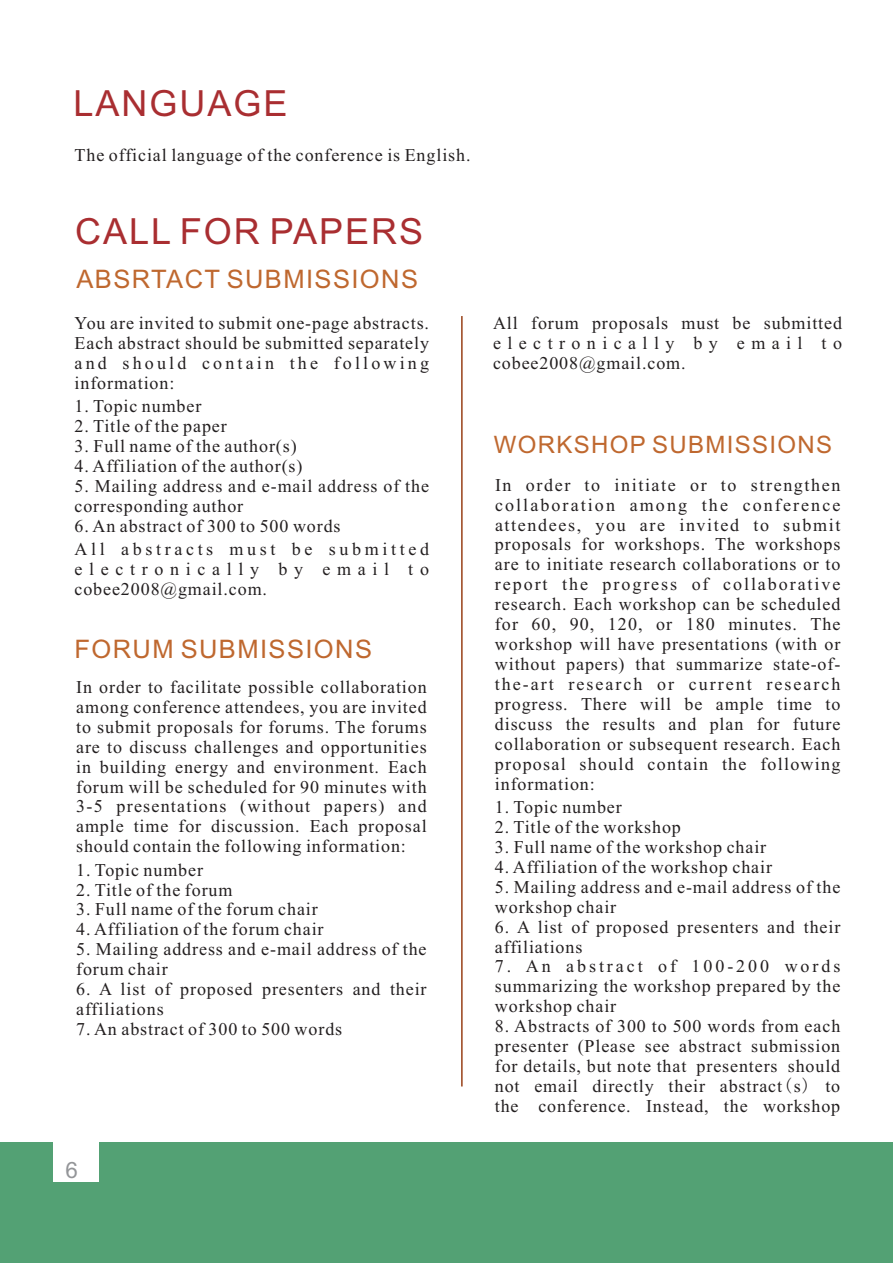
<style>
.page{position:relative;width:893px;height:1263px;background:#fff}
.page>*{position:absolute;margin:0;border:0;box-sizing:border-box;transform-origin:0 0}
.t1{font:36px "Arial";letter-spacing:.055em;color:#a92e31}
.t2{font:25.5px "Arial";letter-spacing:.055em;color:#bf682f}
.t3{font:24px "Arial";letter-spacing:.055em;color:#bf682f}
.t4{font:22.5px "Arial";color:#939598}
.t5{font:18px/20px "Times New Roman";letter-spacing:.05em;color:#231f20;text-align:justify}
.t6{font:18px/23.2px "Times New Roman";letter-spacing:.205em;color:#231f20}
.t7{font:18px/20px "Times New Roman";letter-spacing:.37em;color:#231f20}
.s1{font-family:"Sim Sun"}
</style>
<div class="page">
<hr style="left:461px;top:316px;width:2px;height:770px;background:#a45732">
<div style="left:0;top:1142px;width:893px;height:121px;background:#53a174"></div>
<div style="left:53px;top:1112px;width:45px;height:69px;background:#fff"></div>
<h1 class="t1" style="left:74px;top:90px;width:216px">LANGUAGE</h1>
<p class="t5" style="left:75px;top:147px;width:397px">The official language of the conference is English.</p>
<h1 class="t1" style="left:75px;top:218px;width:350px">CALL FOR PAPERS</h1>
<h2 class="t2" style="left:76px;top:270px;width:343px">ABSRTACT SUBMISSIONS</h2>
<p class="t5" style="left:75px;top:315px;width:356px">You are invited to submit one-page abstracts.<br>Each abstract should be submitted separately and should contain the following information:</p>
<p class="t5" style="left:75px;top:398px;width:128px">1. Topic number</p>
<p class="t5" style="left:75px;top:418px;width:154px">2. Title of the paper</p>
<p class="t5" style="left:75px;top:437px;width:224px">3. Full name of the author(s)</p>
<p class="t5" style="left:75px;top:457px;width:229px">4. Affiliation of the author(s)</p>
<p class="t5" style="left:75px;top:477px;width:356px">5. Mailing address and e-mail address of the corresponding author</p>
<p class="t6" style="left:75px;top:516px;width:356px">6. An abstract of 300 to 500 words<br>All abstracts must be submitted</p>
<p class="t7" style="left:74px;top:560px;width:356px">electronically by email to cobee2008@gmail.com.</p>
<h2 class="t2" style="left:74px;top:639px;width:299px">FORUM SUBMISSIONS</h2>
<p class="t5" style="left:76px;top:678px;width:352px">In order to facilitate possible collaboration among conference attendees, you are invited to submit proposals for forums. The forums are to discuss challenges and opportunities in building energy and environment. Each forum will be scheduled for 90 minutes with 3-5 presentations (without papers) and ample time for discussion. Each proposal should contain the following information:</p>
<p class="t5" style="left:76px;top:861px;width:128px">1. Topic number</p>
<p class="t5" style="left:76px;top:881px;width:158px">2. Title of the forum</p>
<p class="t5" style="left:76px;top:901px;width:243px">3. Full name of the forum chair</p>
<p class="t5" style="left:76px;top:921px;width:249px">4. Affiliation of the forum chair</p>
<p class="t5" style="left:76px;top:941px;width:352px">5. Mailing address and e-mail address of the forum chair</p>
<p class="t5" style="left:76px;top:981px;width:352px">6. A list of proposed presenters and their affiliations</p>
<p class="t5" style="left:76px;top:1021px;width:268px">7. An abstract of 300 to 500 words</p>
<p class="t4" style="left:65px;top:1161px;width:14px">6</p>
<p class="t5" style="left:493px;top:315px;width:350px">All forum proposals must be submitted electronically by email to cobee2008@gmail.com.</p>
<h3 class="t3" style="left:494px;top:435px;width:340px">WORKSHOP SUBMISSIONS</h3>
<p class="t5" style="left:495px;top:476px;width:347px">In order to initiate or to strengthen collaboration among the conference attendees, you are invited to submit proposals for workshops. The workshops are to initiate research collaborations or to report the progress of collaborative research. Each workshop can be scheduled for 60, 90, 120, or 180 minutes. The workshop will have presentations (with or without papers) that summarize state-of&shy;the-art research or current research progress. There will be ample time to discuss the results and plan for future collaboration or subsequent research. Each proposal should contain the following information:</p>
<p class="t5" style="left:495px;top:799px;width:128px">1. Topic number</p>
<p class="t5" style="left:495px;top:819px;width:188px">2. Title of the workshop</p>
<p class="t5" style="left:495px;top:838px;width:273px">3. Full name of the workshop chair</p>
<p class="t5" style="left:495px;top:858px;width:279px">4. Affiliation of the workshop chair</p>
<p class="t5" style="left:495px;top:878px;width:347px">5. Mailing address and e-mail address of the workshop chair</p>
<p class="t5" style="left:495px;top:918px;width:347px">6. A list of proposed presenters and their affiliations</p>
<p class="t5" style="left:495px;top:958px;width:347px">7. An abstract of 100-200 words summarizing the workshop prepared by the workshop chair</p>
<p class="t5" style="left:495px;top:1018px;width:347px">8. Abstracts of 300 to 500 words from each presenter (Please see abstract submission for details, but note that presenters should not email directly their abstract<span class="s1">(</span>s<span class="s1">)</span> to the conference. Instead, the workshop</p>
</div>
